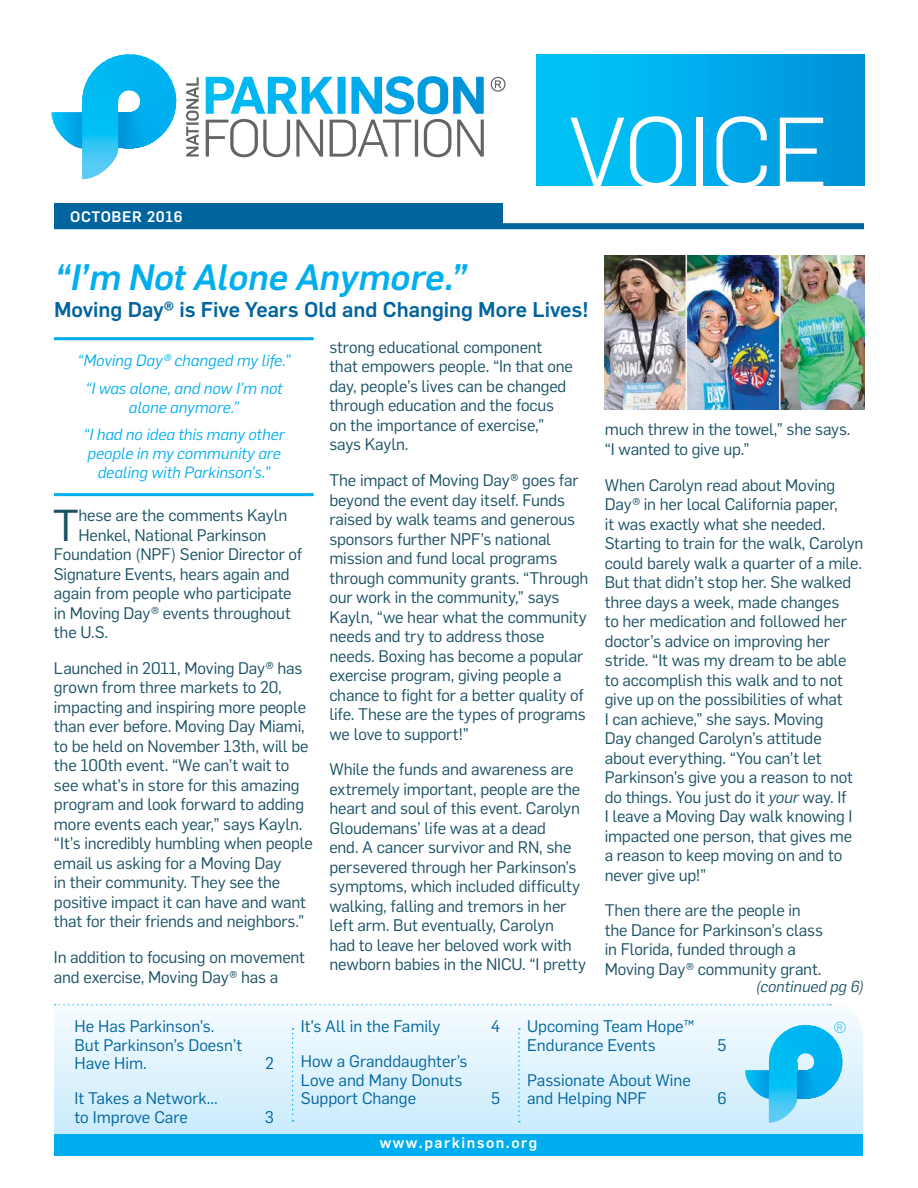
<style>
.page{position:relative;width:918px;height:1188px;background:#fff}
.page>*{position:absolute;margin:0;border:0;box-sizing:border-box;transform-origin:0 0}
.t1{font:300 97.5px "Flama";color:#fff}
.t2{font:43.8px "Flama";color:#1a5164}
.t3{font:italic 500 36px "Flama";color:#00aeef}
.t4{font:500 21px "Flama";color:#00649e}
.t5{font:16.5px/19.5px "Flama";letter-spacing:-.01em;color:#1a5164}
.t6{font:16.5px/18.8px "Flama";color:#00649e}
.t7{font:italic 16.05px/27.8px "Flama";color:#00aeef;text-align:center}
.t8{font:italic 15.75px "Flama";color:#1a5164}
.t9{font:500 15px "Flama";letter-spacing:.1em;color:#fff}
.t10{font:500 15px "Flama";letter-spacing:.04em;color:#fff}
.s1{font-style:italic}
</style>
<div class="page">
<div style="left:54px;top:204px;width:448px;height:20px;background:#00649e"></div>
<svg style="left:54px;top:1004px;width:809px;height:130px"></svg>
<svg style="left:186px;top:77px;width:13px;height:80px"></svg>
<svg style="left:206px;top:76px;width:278px;height:81px"></svg>
<svg style="left:52px;top:54px;width:124px;height:125px"></svg>
<svg style="left:491px;top:77px;width:15px;height:15px"></svg>
<div style="left:537px;top:54px;width:327px;height:132px;background:linear-gradient(to right,#00c8fa,#0091da)"></div>
<div style="left:54px;top:1134px;width:809px;height:22px;background:#00aeef"></div>
<div style="left:54px;top:223px;width:810px;height:6px;background:#00649e"></div>
<svg style="left:292px;top:1028px;width:2px;height:94px"></svg>
<svg style="left:518px;top:1028px;width:2px;height:94px"></svg>
<svg style="left:55px;top:1004px;width:776px;height:1px"></svg>
<svg style="left:745px;top:1022px;width:101px;height:101px;background:#6dd2f5"></svg>
<img style="left:604px;top:255px;width:260px;height:154px">
<hr style="left:54px;top:493px;width:260px;height:3px;background:#00aeef">
<hr style="left:54px;top:337px;width:260px;height:3px;background:#00aeef">
<p class="t10" style="left:70px;top:211px;width:114px">OCTOBER 2016</p>
<h1 class="t1" style="left:569px;top:96px;width:261px">VOICE</h1>
<h3 class="t3" style="left:54px;top:264px;width:415px">“I’m Not Alone Anymore.”</h3>
<p class="t4" style="left:54px;top:302px;width:536px">Moving Day® is Five Years Old and Changing More Lives!</p>
<p class="t7" style="left:77px;top:348px;width:215px">“Moving Day® changed my life.” “I was alone, and now I’m not</p>
<p class="t7" style="left:83px;top:394px;width:203px">alone anymore.”<br>“I had no idea this many other</p>
<p class="t7" style="left:87px;top:446px;width:195px;line-height:19px">people in my community are dealing with Parkinson’s.”</p>
<h2 class="t2" style="left:53px;top:509px;width:28px">T</h2>
<p class="t5" style="left:79px;top:507px;width:210px">hese are the comments Kayln</p>
<p class="t5" style="left:79px;top:526px;width:189px">Henkel, National Parkinson</p>
<p class="t5" style="left:54px;top:546px;width:250px">Foundation (NPF) Senior Director of</p>
<p class="t5" style="left:54px;top:565px;width:237px">Signature Events, hears again and</p>
<p class="t5" style="left:54px;top:585px;width:239px">again from people who participate</p>
<p class="t5" style="left:54px;top:604px;width:238px">in Moving Day® events throughout</p>
<p class="t5" style="left:54px;top:624px;width:56px">the U.S.</p>
<p class="t5" style="left:54px;top:660px;width:261px">Launched in 2011, Moving Day® has grown from three markets to 20, impacting and inspiring more people than ever before. Moving Day Miami, to be held on November 13th, will be the 100th event. “We can’t wait to see what’s in store for this amazing program and look forward to adding more events each year,” says Kayln. “It’s incredibly humbling when people email us asking for a Moving Day<br>in their community. They see the positive impact it can have and want that for their friends and neighbors.”</p>
<p class="t5" style="left:54px;top:949px;width:253px">In addition to focusing on movement and exercise, Moving Day® has a</p>
<p class="t5" style="left:329px;top:339px;width:245px">strong educational component that empowers people. “In that one day, people’s lives can be changed through education and the focus on the importance of exercise,” says Kayln.</p>
<p class="t5" style="left:329px;top:472px;width:261px">The impact of Moving Day® goes far beyond the event day itself. Funds raised by walk teams and generous sponsors further NPF’s national mission and fund local programs through community grants. “Through our work in the community,” says<br>Kayln, “we hear what the community needs and try to address those needs. Boxing has become a popular exercise program, giving people a chance to fight for a better quality of life. These are the types of programs we love to support!”</p>
<p class="t5" style="left:329px;top:761px;width:258px">While the funds and awareness are extremely important, people are the heart and soul of this event. Carolyn Gloudemans’ life was at a dead<br>end. A cancer survivor and RN, she persevered through her Parkinson’s symptoms, which included difficulty walking, falling and tremors in her left arm. But eventually, Carolyn<br>had to leave her beloved work with newborn babies in the NICU. “I pretty</p>
<p class="t5" style="left:605px;top:421px;width:247px">much threw in the towel,” she says. “I wanted to give up.”</p>
<p class="t5" style="left:605px;top:476px;width:260px">When Carolyn read about Moving<br>Day® in her local California paper,<br>it was exactly what she needed.<br>Starting to train for the walk, Carolyn could barely walk a quarter of a mile.<br>But that didn’t stop her. She walked three days a week, made changes<br>to her medication and followed her doctor’s advice on improving her stride. “It was my dream to be able to accomplish this walk and to not give up on the possibilities of what<br>I can achieve,” she says. Moving<br>Day changed Carolyn’s attitude about everything. “You can’t let<br>Parkinson’s give you a reason to not do things. You just do it <span class="s1">your</span> way. If<br>I leave a Moving Day walk knowing I impacted one person, that gives me a reason to keep moving on and to never give up!”</p>
<p class="t5" style="left:605px;top:902px;width:220px">Then there are the people in the Dance for Parkinson’s class in Florida, funded through a<br>Moving Day® community grant.</p>
<p class="t8" style="left:756px;top:981px;width:110px">(continued pg 6)</p>
<p class="t6" style="left:75px;top:1018px;width:169px">He Has Parkinson’s.<br>But Parkinson’s Doesn’t<br>Have Him.</p>
<p class="t6" style="left:75px;top:1091px;width:145px">It Takes a Network... to Improve Care</p>
<p class="t6" style="left:265px;top:1056px;width:10px">2</p>
<p class="t6" style="left:265px;top:1109px;width:11px">3</p>
<p class="t6" style="left:301px;top:1018px;width:141px">It’s All in the Family</p>
<p class="t6" style="left:491px;top:1018px;width:11px">4</p>
<p class="t6" style="left:301px;top:1053px;width:168px">How a Granddaughter’s<br>Love and Many Donuts<br>Support Change</p>
<p class="t6" style="left:491px;top:1091px;width:11px">5</p>
<p class="t6" style="left:527px;top:1018px;width:169px">Upcoming Team Hope™<br>Endurance Events</p>
<p class="t6" style="left:527px;top:1072px;width:165px">Passionate About Wine and Helping NPF</p>
<p class="t9" style="left:380px;top:1138px;width:159px">www.parkinson.org</p>
<p class="t6" style="left:718px;top:1037px;width:11px">5</p>
<p class="t6" style="left:717px;top:1091px;width:11px">6</p>
</div>
